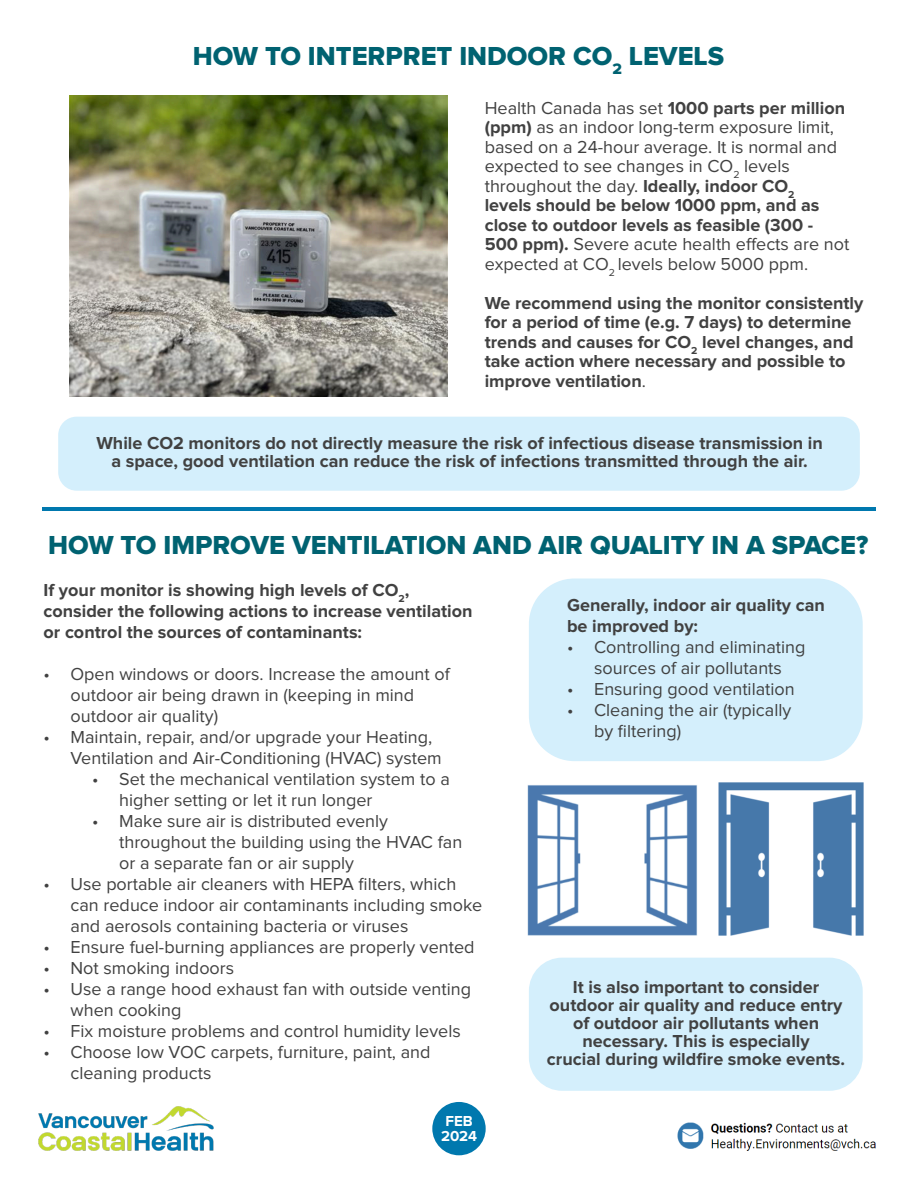
<style>
.page{position:relative;width:918px;height:1188px;background:#fff}
.page>*{position:absolute;margin:0;border:0;box-sizing:border-box;transform-origin:0 0}
.t1{font:27px "Proxima Nova Extrabld";color:#006271}
.t2{font:18px/21px "Proxima Nova";color:#414141}
.t3{font:700 18px/18px "Proxima Nova";color:#414141}
.t4{font:700 15px/15px "Proxima Nova";color:#fff;text-align:center}
.s1{font-weight:700}
.s2{font-weight:400}
</style>
<div class="page">
<img style="left:38px;top:1106px;width:176px;height:45px">
<div style="left:58px;top:417px;width:802px;height:74px;background:#d4effc;border-radius:19px"></div>
<hr style="left:42px;top:508px;width:834px;height:3px;background:#0078ae">
<img style="left:677px;top:1122px;width:199px;height:29px">
<div style="left:529px;top:579px;width:334px;height:182px;background:#d4effc;border-radius:46px"></div>
<div style="left:529px;top:958px;width:334px;height:133px;background:#d4effc;border-radius:33px"></div>
<img style="left:718px;top:782px;width:146px;height:154px">
<img style="left:527px;top:785px;width:170px;height:151px">
<div style="left:432px;top:1102px;width:54px;height:53px;background:#0078ae;border-radius:50%"></div>
<img style="left:69px;top:96px;width:379px;height:301px">
<h1 class="t1" style="left:193px;top:44px;width:533px">HOW TO INTERPRET INDOOR CO<sub>2</sub> LEVELS</h1>
<p class="t2" style="left:485px;top:99px;width:366px;line-height:19.5px">Health Canada has set <span class="s1">1000 parts per million (ppm)</span> as an indoor long-term exposure limit, based on a 24-hour average. It is normal and expected to see changes in CO<sub>2</sub> levels throughout the day. <span class="s1">Ideally, indoor CO</span><sub>2<br></sub><span class="s1">levels should be below 1000 ppm, and as close to outdoor levels as feasible (300 - 500 ppm).</span> Severe acute health effects are not expected at CO<sub>2</sub> levels below 5000 ppm.</p>
<p class="t3" style="left:485px;top:294px;width:380px;line-height:19.5px">We recommend using the monitor consistently for a period of time (e.g. 7 days) to determine trends and causes for CO<sub>2</sub> level changes, and take action where necessary and possible to improve ventilation<span class="s2">.</span></p>
<p class="t3" style="left:96px;top:435px;width:728px;text-align:center">While CO2 monitors do not directly measure the risk of infectious disease transmission in a space, good ventilation can reduce the risk of infections transmitted through the air.</p>
<h1 class="t1" style="left:48px;top:532px;width:822px">HOW TO IMPROVE VENTILATION AND AIR QUALITY IN A SPACE?</h1>
<p class="t3" style="left:44px;top:580px;width:431px;line-height:21px">If your monitor is showing high levels of CO<sub>2</sub>, consider the following actions to increase ventilation or control the sources of contaminants:</p>
<p class="t2" style="left:71px;top:664px;width:381px;text-indent:-27px">• Open windows or doors. Increase the amount of outdoor air being drawn in (keeping in mind outdoor air quality)</p>
<p class="t2" style="left:71px;top:727px;width:373px;text-indent:-27px">• Maintain, repair, and/or upgrade your Heating,<br>Ventilation and Air-Conditioning (HVAC) system</p>
<p class="t2" style="left:119px;top:769px;width:332px;text-indent:-27px">• Set the mechanical ventilation system to a higher setting or let it run longer</p>
<p class="t2" style="left:119px;top:811px;width:345px;text-indent:-27px">• Make sure air is distributed evenly throughout the building using the HVAC fan or a separate fan or air supply</p>
<p class="t2" style="left:71px;top:874px;width:413px;text-indent:-27px">• Use portable air cleaners with HEPA filters, which can reduce indoor air contaminants including smoke and aerosols containing bacteria or viruses</p>
<p class="t2" style="left:44px;top:937px;width:433px">• Ensure fuel-burning appliances are properly vented</p>
<p class="t2" style="left:44px;top:958px;width:192px">• Not smoking indoors</p>
<p class="t2" style="left:71px;top:979px;width:402px;text-indent:-27px">• Use a range hood exhaust fan with outside venting when cooking</p>
<p class="t2" style="left:44px;top:1021px;width:419px">• Fix moisture problems and control humidity levels</p>
<p class="t2" style="left:71px;top:1042px;width:362px;text-indent:-27px">• Choose low VOC carpets, furniture, paint, and cleaning products</p>
<p class="t3" style="left:567px;top:596px;width:259px;line-height:21px">Generally, indoor air quality can be improved by:</p>
<p class="t2" style="left:567px;top:638px;width:240px;text-align:center">• Controlling and eliminating sources of air pollutants</p>
<p class="t2" style="left:567px;top:680px;width:229px">• Ensuring good ventilation</p>
<p class="t2" style="left:594px;top:701px;width:199px;text-indent:-27px">• Cleaning the air (typically by filtering)</p>
<p class="t3" style="left:547px;top:978px;width:300px;text-align:center">It is also important to consider outdoor air quality and reduce entry of outdoor air pollutants when necessary. This is especially<br>crucial during wildfire smoke events.</p>
<p class="t4" style="left:441px;top:1114px;width:38px">FEB<br>2024</p>
</div>
